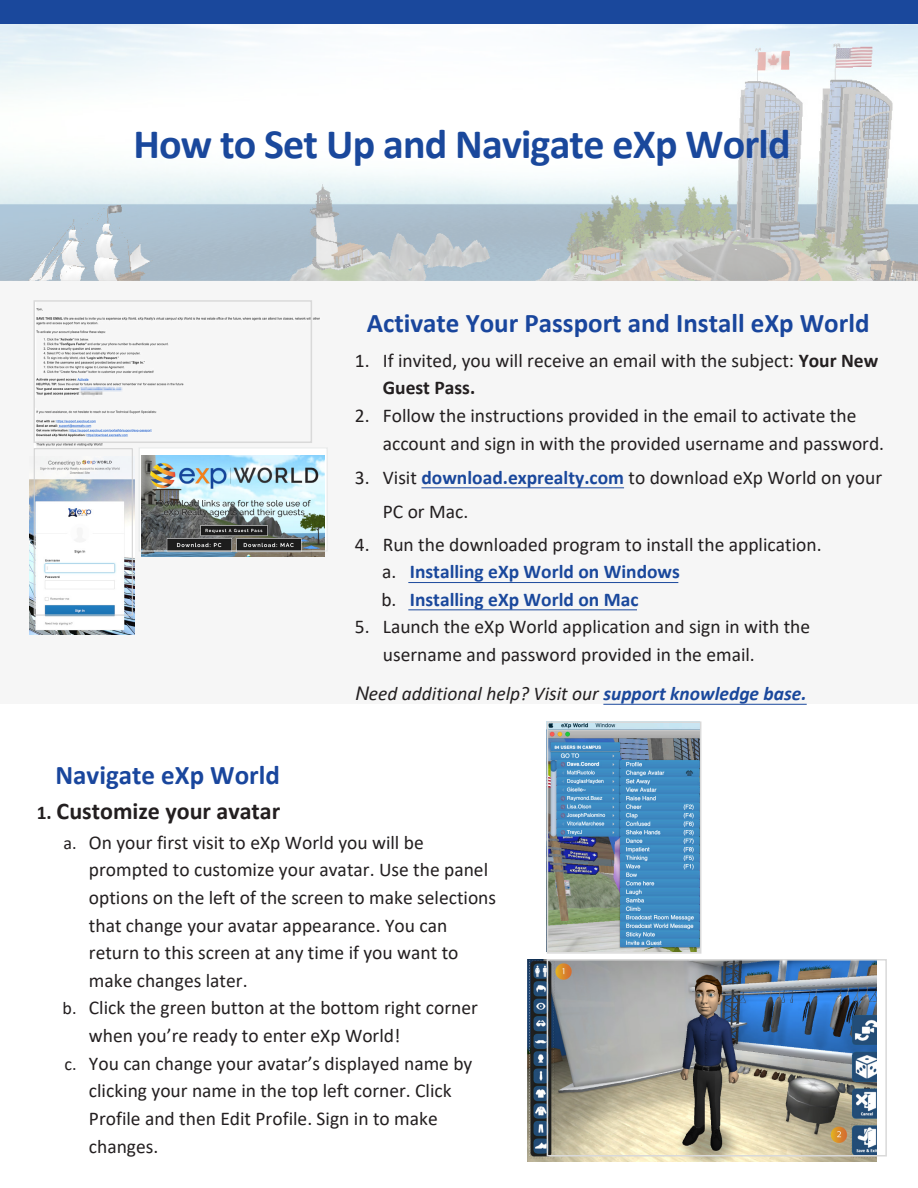
<style>
.page{position:relative;width:918px;height:1188px;background:#fff}
.page>*{position:absolute;margin:0;border:0;box-sizing:border-box;transform-origin:0 0}
.t1{font:700 42px "Calibri";letter-spacing:-.02em;color:#1a489c}
.Paragraph_Style_1{font:700 27px "Calibri";color:#19469d}
.t2{font:700 24px "Calibri";color:#231f20}
.t3{font:19.5px/27.6px "Calibri";color:#231f20}
.Paragraph_Style_1-2{font:italic 19.5px "Calibri";color:#231f20}
.s1{font-weight:700}
.s2{font-weight:700;color:#1a489c}
.s3{font-family:"Arial";font-size:18.75px}
.s4{font-size:19.5px}
.s5{font-size:18px}
</style>
<div class="page">
<img style="left:0;top:24px;width:918px;height:257px">
<div style="left:0;top:281px;width:918px;height:423px;background:#f6f6f6"></div>
<img style="left:36px;top:308px;width:284px;height:139px">
<div style="left:33px;top:300px;width:279px;height:143px;border:2px solid #d9d9d9"></div>
<div style="left:0;top:0;width:918px;height:24px;background:#1a489c"></div>
<img style="left:30px;top:456px;width:105px;height:178px">
<div style="left:34px;top:448px;width:99px;height:168px;border:1px solid #d1d1d1"></div>
<div style="left:139px;top:448px;width:188px;height:103px;background:linear-gradient(to right,#fff,#fff)"></div>
<img style="left:141px;top:456px;width:183px;height:100px">
<div style="left:139px;top:447px;width:189px;height:105px;border:1px solid #e6e8e8"></div>
<img style="left:528px;top:960px;width:348px;height:201px">
<div style="left:547px;top:959px;width:340px;height:198px;border:2px solid #d9d9d9"></div>
<img style="left:546px;top:721px;width:152px;height:231px">
<div style="left:547px;top:721px;width:154px;height:233px;border:2px solid #d9d9d9"></div>
<hr style="left:603px;top:704px;width:204px;height:1px;background:#1a489c">
<hr style="left:421px;top:487px;width:203px;height:1px;background:#1a489c">
<hr style="left:408px;top:582px;width:270px;height:1px;background:#1a489c">
<hr style="left:408px;top:609px;width:229px;height:1px;background:#1a489c">
<p class="t1" style="left:133px;top:115px;width:659px">How to Set Up and Navigate eXp World</p>
<p class="Paragraph_Style_1" style="left:367px;top:303px;width:504px">Activate Your Passport and Install eXp World</p>
<p class="t3" style="left:383px;top:346px;width:497px;text-indent:-28px">1. If invited, you will receive an email with the subject: <span class="s1">Your New<br>Guest Pass.</span></p>
<p class="t3" style="left:383px;top:401px;width:503px;text-indent:-28px">2. Follow the instructions provided in the email to activate the account and sign in with the provided username and password.</p>
<p class="t3" style="left:383px;top:460px;width:501px;line-height:34.2px;text-indent:-28px">3. Visit <span class="s2">download.exprealty.com</span> to download eXp World on your<br>PC or Mac.</p>
<p class="t3" style="left:381px;top:531px;width:442px;text-indent:-26px">4. Run the downloaded program to install the application. a. <span class="s2">Installing eXp World on Windows<br></span>b. <span class="s2">Installing eXp World on Mac</span></p>
<p class="t3" style="left:383px;top:613px;width:429px;text-indent:-28px">5. Launch the eXp World application and sign in with the username and password provided in the email.</p>
<p class="Paragraph_Style_1-2" style="left:355px;top:680px;width:453px"><span class="s3">N</span>eed additional help? Visit our <span class="s2">support knowledge base.</span></p>
<p class="Paragraph_Style_1" style="left:56px;top:756px;width:226px">Navigate eXp World</p>
<p class="t2" style="left:37px;top:794px;width:245px"><span class="s4">1.</span> Customize your avatar</p>
<p class="t3" style="left:63px;top:828px;width:362px"><span class="s5">a.</span> On your first visit to eXp World you will be</p>
<p class="t3" style="left:89px;top:856px;width:401px">prompted to customize your avatar. Use the panel</p>
<p class="t3" style="left:89px;top:883px;width:409px">options on the left of the screen to make selections</p>
<p class="t3" style="left:89px;top:911px;width:360px">that change your avatar appearance. You can</p>
<p class="t3" style="left:89px;top:938px;width:371px">return to this screen at any time if you want to</p>
<p class="t3" style="left:89px;top:966px;width:160px">make changes later.</p>
<p class="t3" style="left:63px;top:994px;width:417px"><span class="s5">b.</span> Click the green button at the bottom right corner</p>
<p class="t3" style="left:89px;top:1021px;width:313px">when you’re ready to enter eXp World!</p>
<p class="t3" style="left:64px;top:1049px;width:410px"><span class="s5">c.</span> You can change your avatar’s displayed name by</p>
<p class="t3" style="left:89px;top:1077px;width:364px">clicking your name in the top left corner. Click</p>
<p class="t3" style="left:89px;top:1104px;width:350px">Profile and then Edit Profile. Sign in to make</p>
<p class="t3" style="left:89px;top:1132px;width:71px">changes.</p>
</div>
